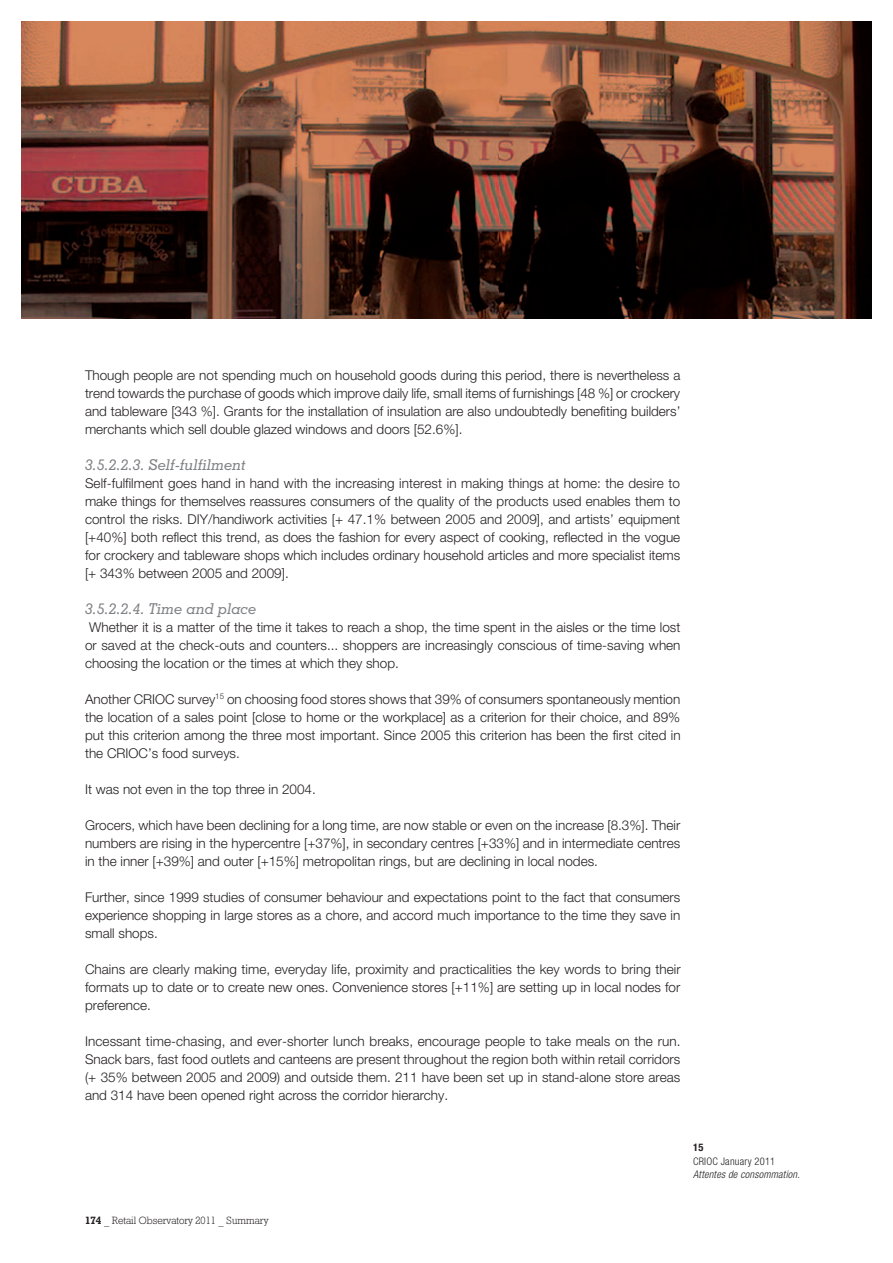
<style>
.page{position:relative;width:893px;height:1263px;background:#fff}
.page>*{position:absolute;margin:0;border:0;box-sizing:border-box;transform-origin:0 0}
.t1{font:italic 500 15px "Geometric Slab 703 BT";letter-spacing:.01em;color:#808285}
.t2{font:300 13.5px/18px "Helvetica Neue CE";color:#231f20;text-align:justify}
.t3{font:italic 300 condensed 10.5px/13.5px "Helvetica Neue";letter-spacing:.02em;color:#231f20}
.t4{font:10.5px "Geometric Slab 712 BT Light A";color:#231f20}
.t5{font:700 condensed 10.5px "Helvetica Neue";color:#231f20}
.s1{font-family:"Geometric Slab 712 BT Bold A"}
.s2{font-style:normal}
</style>
<div class="page">
<img style="left:21px;top:21px;width:851px;height:298px">
<p class="t2" style="left:85px;top:366px;width:597px">Though people are not spending much on household goods during this period, there is nevertheless a trend towards the purchase of goods which improve daily life, small items of furnishings [48 %] or crockery and tableware [343 %]. Grants for the installation of insulation are also undoubtedly benefiting builders’ merchants which sell double glazed windows and doors [52.6%].</p>
<p class="t1" style="left:85px;top:455px;width:162px">3.5.2.2.3. Self-fulfilment</p>
<p class="t2" style="left:85px;top:474px;width:597px">Self-fulfilment goes hand in hand with the increasing interest in making things at home: the desire to make things for themselves reassures consumers of the quality of the products used enables them to control the risks. DIY/handiwork activities [+ 47.1% between 2005 and 2009], and artists’ equipment [+40%] both reflect this trend, as does the fashion for every aspect of cooking, reflected in the vogue for crockery and tableware shops which includes ordinary household articles and more specialist items [+ 343% between 2005 and 2009].</p>
<p class="t1" style="left:85px;top:599px;width:173px">3.5.2.2.4. Time and place</p>
<p class="t2" style="left:85px;top:618px;width:597px;text-indent:4px">Whether it is a matter of the time it takes to reach a shop, the time spent in the aisles or the time lost or saved at the check-outs and counters... shoppers are increasingly conscious of time-saving when choosing the location or the times at which they shop.</p>
<p class="t2" style="left:85px;top:690px;width:597px">Another CRIOC survey<sup>15</sup> on choosing food stores shows that 39% of consumers spontaneously mention the location of a sales point [close to home or the workplace] as a criterion for their choice, and 89% put this criterion among the three most important. Since 2005 this criterion has been the first cited in the CRIOC’s food surveys.</p>
<p class="t2" style="left:85px;top:780px;width:232px">It was not even in the top three in 2004.</p>
<p class="t2" style="left:85px;top:816px;width:597px">Grocers, which have been declining for a long time, are now stable or even on the increase [8.3%]. Their numbers are rising in the hypercentre [+37%], in secondary centres [+33%] and in intermediate centres in the inner [+39%] and outer [+15%] metropolitan rings, but are declining in local nodes.</p>
<p class="t2" style="left:85px;top:888px;width:597px">Further, since 1999 studies of consumer behaviour and expectations point to the fact that consumers experience shopping in large stores as a chore, and accord much importance to the time they save in small shops.</p>
<p class="t2" style="left:85px;top:960px;width:597px">Chains are clearly making time, everyday life, proximity and practicalities the key words to bring their formats up to date or to create new ones. Convenience stores [+11%] are setting up in local nodes for preference.</p>
<p class="t2" style="left:85px;top:1032px;width:597px">Incessant time-chasing, and ever-shorter lunch breaks, encourage people to take meals on the run.<br>Snack bars, fast food outlets and canteens are present throughout the region both within retail corridors (+ 35% between 2005 and 2009) and outside them. 211 have been set up in stand-alone store areas and 314 have been opened right across the corridor hierarchy.</p>
<p class="t4" style="left:85px;top:1214px;width:185px"><span class="s1">174</span> _ Retail Observatory 2011 _ Summary</p>
<p class="t5" style="left:693px;top:1141px;width:12px">15</p>
<p class="t3" style="left:693px;top:1154px;width:108px"><span class="s2">CRIOC January 2011<br></span>Attentes de consommation<span class="s2">.</span></p>
</div>
